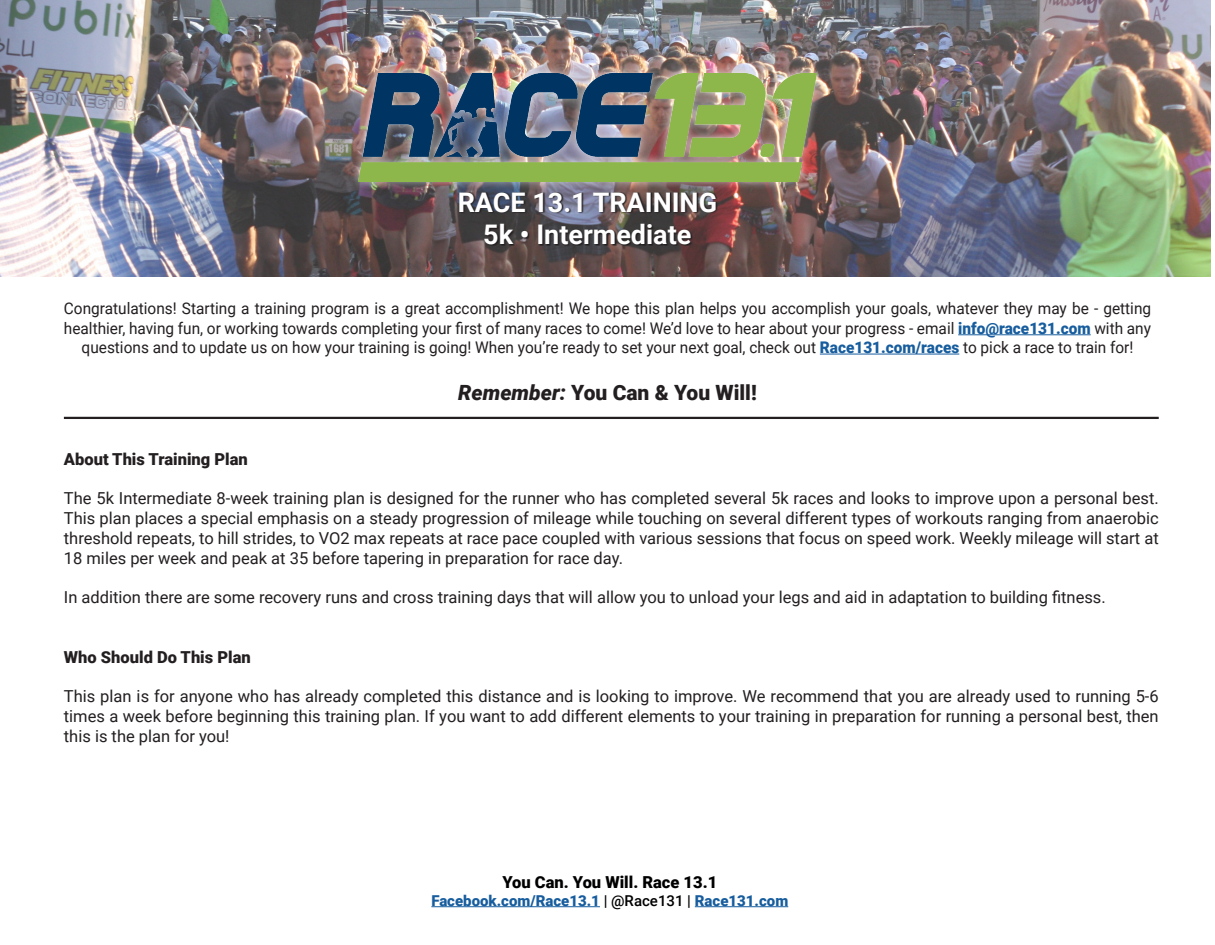
<style>
.page{position:relative;width:1215px;height:945px;background:#fff}
.page>*{position:absolute;margin:0;border:0;box-sizing:border-box;transform-origin:0 0}
.t1{font:700 27px "Roboto";color:#fff}
.t2{font:900 21px "Roboto";color:#231f20}
.t3{font:16.5px/19.8px "Roboto";color:#231f20;text-align:justify}
.t4{font:900 16.5px "Roboto";color:#231f20}
.t5{font:900 16.5px "Roboto";color:#000}
.t6{font:16.05px/19.2px "Roboto";color:#231f20;text-align:center;scale:.96 1}
.t7{font:900 15px "Roboto";color:#175d9e}
.s1{font-weight:900;color:#175d9e}
.s2{font-style:italic}
.s3{font-weight:500;color:#000}
</style>
<div class="page">
<img style="left:0;top:0;width:1210px;height:276px">
<div style="left:349px;top:64px;width:476px;height:127px;background:#fff;opacity:.75"></div>
<img style="left:358px;top:74px;width:458px;height:107px">
<svg style="left:459px;top:192px;width:259px;height:54px;background:#484045"></svg>
<hr style="left:958px;top:334px;width:133px;height:1px;background:#175d9e">
<hr style="left:820px;top:354px;width:139px;height:1px;background:#175d9e">
<hr style="left:64px;top:417px;width:1095px;height:2px;background:#231f20">
<hr style="left:431px;top:906px;width:169px;height:1px;background:#175d9e">
<hr style="left:695px;top:906px;width:93px;height:1px;background:#175d9e">
<p class="t1" style="left:458px;top:183px;width:261px">RACE 13.1 TRAINING</p>
<p class="t1" style="left:483px;top:216px;width:210px">5k • Intermediate</p>
<p class="t6" style="left:64px;top:298px;width:1134px">Congratulations! Starting a training program is a great accomplishment! We hope this plan helps you accomplish your goals, whatever they may be - getting healthier, having fun, or working towards completing your first of many races to come! We’d love to hear about your progress - email <span class="s1">info@race131.com</span> with any questions and to update us on how your training is going! When you’re ready to set your next goal, check out <span class="s1">Race131.com/races</span> to pick a race to train for!</p>
<p class="t2" style="left:458px;top:378px;width:300px"><span class="s2">Remember:</span> You Can &amp; You Will!</p>
<p class="t4" style="left:64px;top:447px;width:185px">About This Training Plan</p>
<p class="t3" style="left:64px;top:488px;width:1096px">The 5k Intermediate 8-week training plan is designed for the runner who has completed several 5k races and looks to improve upon a personal best.<br>This plan places a special emphasis on a steady progression of mileage while touching on several different types of workouts ranging from anaerobic threshold repeats, to hill strides, to VO2 max repeats at race pace coupled with various sessions that focus on speed work. Weekly mileage will start at 18 miles per week and peak at 35 before tapering in preparation for race day.</p>
<p class="t3" style="left:64px;top:587px;width:1043px">In addition there are some recovery runs and cross training days that will allow you to unload your legs and aid in adaptation to building fitness.</p>
<p class="t4" style="left:64px;top:645px;width:188px">Who Should Do This Plan</p>
<p class="t3" style="left:64px;top:686px;width:1096px">This plan is for anyone who has already completed this distance and is looking to improve. We recommend that you are already used to running 5-6 times a week before beginning this training plan. If you want to add different elements to your training in preparation for running a personal best, then this is the plan for you!</p>
<p class="t5" style="left:502px;top:870px;width:216px">You Can. You Will. Race 13.1</p>
<p class="t7" style="left:431px;top:890px;width:358px">Facebook.com/Race13.1 <span class="s3">| @Race131 |</span> Race131.com</p>
</div>
